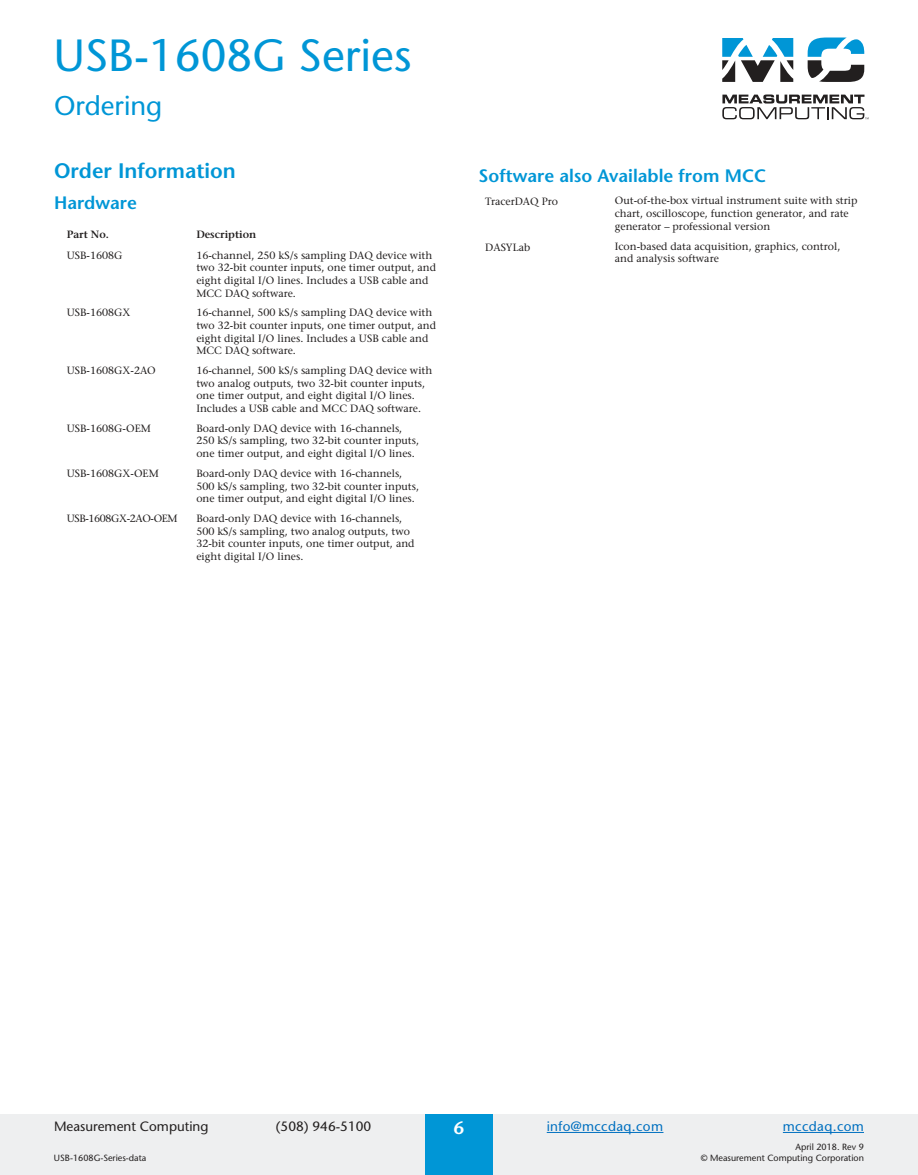
<style>
.page{position:relative;width:918px;height:1175px;background:#fff}
.page>*{position:absolute;margin:0;border:0;box-sizing:border-box;transform-origin:0 0}
.t1{font:45px "Stone Sans";color:#0096d6}
.t2{font:27px "Stone Sans";color:#0096d6}
.t3{font:600 21px "Stone Sans";color:#0096d6}
.t4{font:600 18px "Stone Sans";color:#0096d6}
.t5{font:600 18px "Stone Sans";color:#fff}
.t6{font:13.5px "Stone Sans";color:#221f1f}
.t7{font:13.5px "Stone Sans";letter-spacing:.025em;color:#0070c0}
.t8{font:10.5px/12.6px "Stone Serif";color:#221f1f}
.t9{font:600 10.5px "Stone Serif";color:#221f1f}
.t10{font:10.5px "Stone Serif";letter-spacing:-.035em;color:#221f1f}
.t11{font:9px "Stone Sans";color:#221f1f}
</style>
<div class="page">
<svg style="left:722px;top:94px;width:147px;height:25px"></svg>
<svg style="left:722px;top:38px;width:71px;height:44px"></svg>
<svg style="left:808px;top:38px;width:56px;height:44px"></svg>
<div style="left:0;top:1114px;width:918px;height:60px;background:#eeeff0"></div>
<div style="left:425px;top:1114px;width:68px;height:60px;background:#0096d6"></div>
<hr style="left:547px;top:1132px;width:116px;height:1px;background:#0070c0">
<hr style="left:783px;top:1132px;width:81px;height:1px;background:#0070c0">
<h1 class="t1" style="left:54px;top:38px;width:359px">USB-1608G Series</h1>
<h2 class="t2" style="left:54px;top:95px;width:110px">Ordering</h2>
<h3 class="t3" style="left:54px;top:162px;width:183px">Order Information</h3>
<h3 class="t4" style="left:54px;top:196px;width:84px">Hardware</h3>
<p class="t9" style="left:67px;top:230px;width:44px">Part No.</p>
<p class="t9" style="left:196px;top:230px;width:62px">Description</p>
<p class="t8" style="left:67px;top:250px;width:57px">USB-1608G</p>
<p class="t8" style="left:196px;top:250px;width:241px">16-channel, 250 kS/s sampling DAQ device with two 32-bit counter inputs, one timer output, and eight digital I/O lines. Includes a USB cable and MCC DAQ software.</p>
<p class="t8" style="left:67px;top:307px;width:65px">USB-1608GX</p>
<p class="t8" style="left:196px;top:307px;width:241px">16-channel, 500 kS/s sampling DAQ device with two 32-bit counter inputs, one timer output, and eight digital I/O lines. Includes a USB cable and MCC DAQ software.</p>
<p class="t8" style="left:67px;top:365px;width:91px">USB-1608GX-2AO</p>
<p class="t8" style="left:196px;top:365px;width:238px">16-channel, 500 kS/s sampling DAQ device with two analog outputs, two 32-bit counter inputs, one timer output, and eight digital I/O lines.<br>Includes a USB cable and MCC DAQ software.</p>
<p class="t8" style="left:67px;top:423px;width:86px">USB-1608G-OEM</p>
<p class="t8" style="left:196px;top:423px;width:224px">Board-only DAQ device with 16-channels,<br>250 kS/s sampling, two 32-bit counter inputs, one timer output, and eight digital I/O lines.</p>
<p class="t8" style="left:67px;top:468px;width:94px">USB-1608GX-OEM</p>
<p class="t8" style="left:196px;top:468px;width:224px">Board-only DAQ device with 16-channels,<br>500 kS/s sampling, two 32-bit counter inputs, one timer output, and eight digital I/O lines.</p>
<p class="t10" style="left:67px;top:514px;width:112px">USB-1608GX-2AO-OEM</p>
<p class="t8" style="left:196px;top:513px;width:220px">Board-only DAQ device with 16-channels, 500 kS/s sampling, two analog outputs, two 32-bit counter inputs, one timer output, and eight digital I/O lines.</p>
<h3 class="t4" style="left:478px;top:168px;width:289px">Software also Available from MCC</h3>
<p class="t8" style="left:485px;top:196px;width:74px">TracerDAQ Pro</p>
<p class="t8" style="left:485px;top:242px;width:47px">DASYLab</p>
<p class="t8" style="left:615px;top:196px;width:244px">Out-of-the-box virtual instrument suite with strip chart, oscilloscope, function generator, and rate generator – professional version</p>
<p class="t8" style="left:615px;top:241px;width:227px">Icon-based data acquisition, graphics, control, and analysis software</p>
<p class="t6" style="left:54px;top:1121px;width:156px">Measurement Computing</p>
<p class="t6" style="left:276px;top:1121px;width:97px">(508) 946-5100</p>
<h3 class="t5" style="left:454px;top:1121px;width:12px">6</h3>
<p class="t7" style="left:547px;top:1121px;width:118px">info@mccdaq.com</p>
<p class="t7" style="left:783px;top:1121px;width:83px">mccdaq.com</p>
<p class="t11" style="left:796px;top:1143px;width:70px">April 2018. Rev 9</p>
<p class="t11" style="left:54px;top:1154px;width:94px">USB-1608G-Series-data</p>
<p class="t11" style="left:701px;top:1154px;width:165px">© Measurement Computing Corporation</p>
</div>
